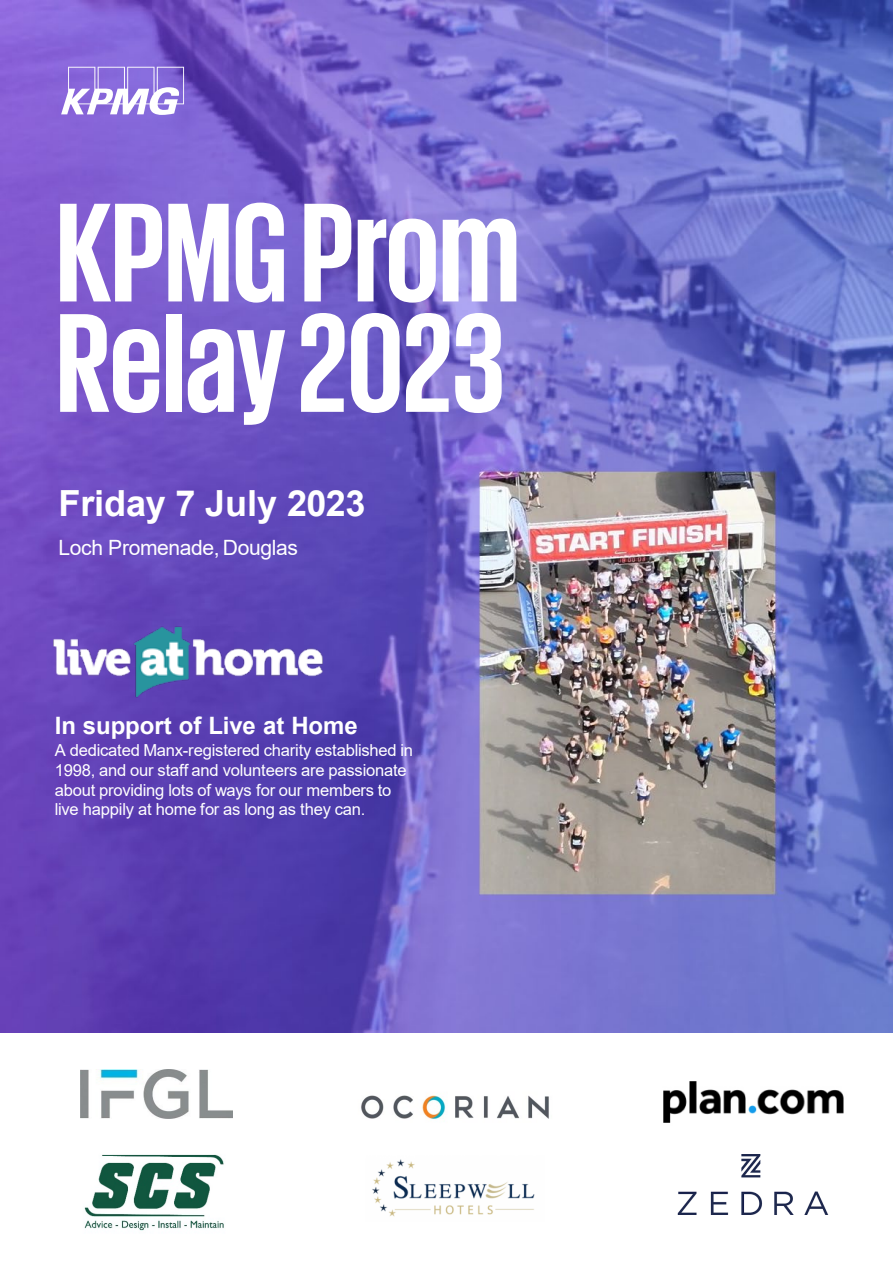
<style>
.page{position:relative;width:893px;height:1264px;background:#fff}
.page>*{position:absolute;margin:0;border:0;box-sizing:border-box;transform-origin:0 0}
.t1{font:700 144px "KPMG";letter-spacing:-.005em;color:#fff}
.t2{font:700 36px "Arial";letter-spacing:-.005em;color:#fff}
.t3{font:700 24px "Arial";color:#fff}
.t4{font:21px "Arial";letter-spacing:-.02em;color:#fff}
.t5{font:16.5px/19.8px "Arial";letter-spacing:-.015em;color:#fff}
</style>
<div class="page">
<img style="left:0;top:0;width:892px;height:1031px">
<svg style="left:61px;top:67px;width:123px;height:48px"></svg>
<img style="left:51px;top:619px;width:274px;height:85px">
<img style="left:677px;top:1154px;width:151px;height:60px">
<img style="left:361px;top:1095px;width:188px;height:24px">
<img style="left:372px;top:1159px;width:163px;height:58px">
<img style="left:80px;top:1069px;width:153px;height:49px">
<img style="left:84px;top:1154px;width:140px;height:77px">
<img style="left:663px;top:1081px;width:181px;height:42px">
<p class="t1" style="left:56px;top:180px;width:465px">KPMG Prom</p>
<p class="t1" style="left:56px;top:290px;width:450px">Relay 2023</p>
<p class="t2" style="left:59px;top:477px;width:308px">Friday 7 July 2023</p>
<p class="t4" style="left:59px;top:532px;width:241px">Loch Promenade, Douglas</p>
<p class="t3" style="left:55px;top:709px;width:304px">In support of Live at Home</p>
<p class="t5" style="left:55px;top:740px;width:360px">A dedicated Manx-registered charity established in 1998, and our staff and volunteers are passionate about providing lots of ways for our members to live happily at home for as long as they can.</p>
</div>
